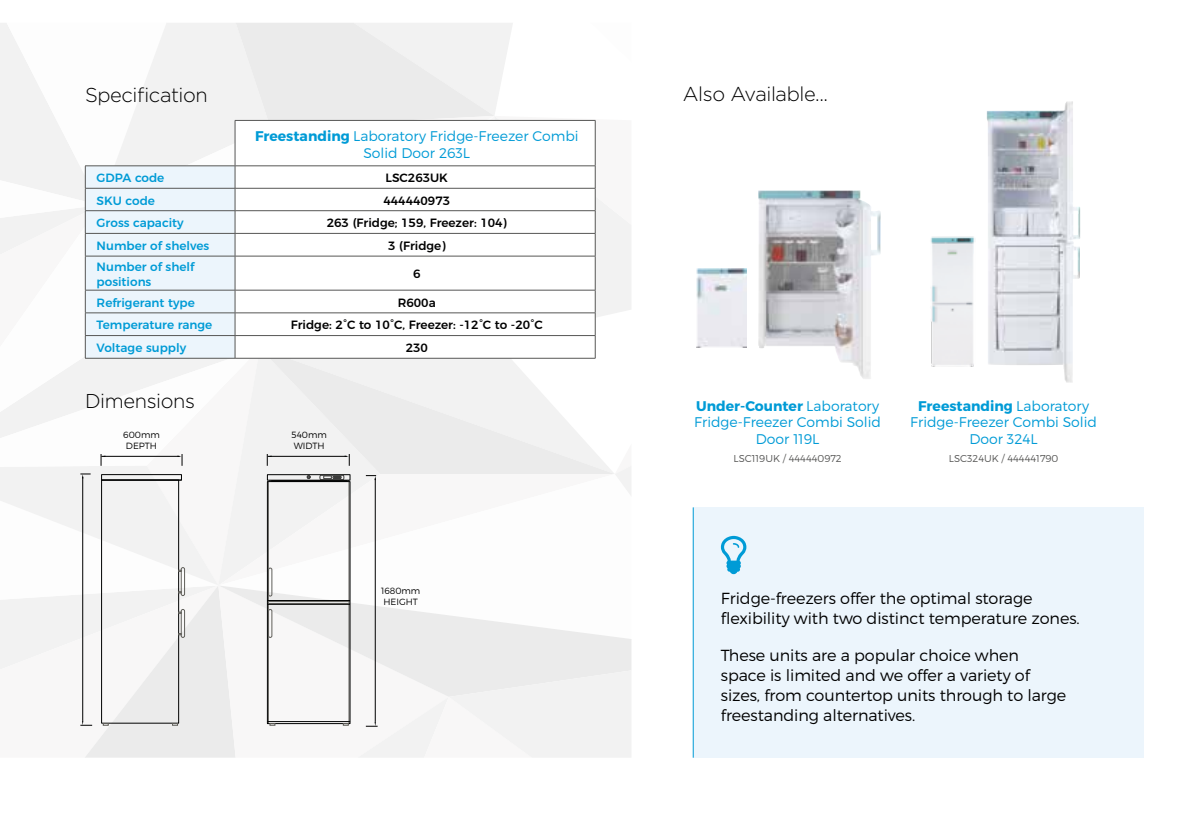
<style>
.page{position:relative;width:1191px;height:840px;background:#fff}
.page>*{position:absolute;margin:0;border:0;box-sizing:border-box;transform-origin:0 0}
.t1{font:300 20px "Gotham";letter-spacing:-.02em;color:#000}
.t2{font:300 16px/20px "Montserrat";letter-spacing:-.005em;color:#000}
.t3{font:300 14px/16.8px "Montserrat";color:#009bd6;text-align:center}
.t4{font:500 12px/14.4px "Montserrat";color:#009bd6}
.t5{font:500 12px "Montserrat";color:#000}
.t6{font:300 10px "Montserrat";color:#575756}
.t7{font:300 9px/10.8px "Montserrat";color:#000}
.s1{font-weight:700}
</style>
<div class="page">
<img style="left:758px;top:190px;width:122px;height:189px">
<img style="left:986px;top:101px;width:94px;height:281px">
<div style="left:693px;top:507px;width:450px;height:250px;background:#ecf5fc"></div>
<hr style="left:692px;top:507px;width:1px;height:250px;background:#009bd6">
<svg style="left:721px;top:535px;width:25px;height:39px"></svg>
<svg style="left:0;top:23px;width:631px;height:734px"></svg>
<hr style="left:267px;top:599px;width:83px;height:1px;background:#010202">
<hr style="left:267px;top:603px;width:83px;height:1px;background:#010202">
<img style="left:697px;top:268px;width:49px;height:79px">
<img style="left:931px;top:222px;width:63px;height:158px">
<p class="t1" style="left:85px;top:82px;width:124px">Specification</p>
<p class="t1" style="left:683px;top:81px;width:147px">Also Available...</p>
<p class="t3" style="left:255px;top:127px;width:325px"><span class="s1">Freestanding</span> Laboratory Fridge-Freezer Combi<br>Solid Door 263L</p>
<p class="t4" style="left:97px;top:170px;width:69px">GDPA code</p>
<p class="t5" style="left:385px;top:168px;width:64px">LSC263UK</p>
<p class="t4" style="left:97px;top:192px;width:60px">SKU code</p>
<p class="t5" style="left:383px;top:191px;width:68px">444440973</p>
<p class="t4" style="left:97px;top:215px;width:89px">Gross capacity</p>
<p class="t5" style="left:327px;top:213px;width:181px">263 (Fridge; 159, Freezer: 104)</p>
<p class="t4" style="left:97px;top:237px;width:114px">Number of shelves</p>
<p class="t5" style="left:388px;top:236px;width:59px">3 (Fridge)</p>
<p class="t4" style="left:97px;top:258px;width:99px">Number of shelf positions</p>
<p class="t5" style="left:413px;top:264px;width:9px">6</p>
<p class="t4" style="left:97px;top:294px;width:100px">Refrigerant type</p>
<p class="t5" style="left:398px;top:292px;width:39px">R600a</p>
<p class="t4" style="left:97px;top:317px;width:117px">Temperature range</p>
<p class="t5" style="left:291px;top:315px;width:253px">Fridge: 2°C to 10°C, Freezer: -12°C to -20°C</p>
<p class="t4" style="left:97px;top:339px;width:91px">Voltage supply</p>
<p class="t5" style="left:406px;top:338px;width:24px">230</p>
<p class="t1" style="left:85px;top:388px;width:111px">Dimensions</p>
<p class="t7" style="left:123px;top:429px;width:38px;text-align:center">600mm<br>DEPTH</p>
<p class="t7" style="left:292px;top:429px;width:37px">540mm<br>WIDTH</p>
<p class="t3" style="left:694px;top:396px;width:188px"><span class="s1">Under-Counter</span> Laboratory<br>Fridge-Freezer Combi Solid<br>Door 119L</p>
<p class="t6" style="left:733px;top:452px;width:110px">LSC119UK / 444440972</p>
<p class="t3" style="left:910px;top:396px;width:188px"><span class="s1">Freestanding</span> Laboratory<br>Fridge-Freezer Combi Solid<br>Door 324L</p>
<p class="t6" style="left:949px;top:452px;width:111px">LSC324UK / 444441790</p>
<p class="t7" style="left:381px;top:585px;width:41px">1680mm<br>HEIGHT</p>
<p class="t2" style="left:721px;top:587px;width:360px">Fridge-freezers offer the optimal storage flexibility with two distinct temperature zones.</p>
<p class="t2" style="left:721px;top:644px;width:347px">These units are a popular choice when space is limited and we offer a variety of sizes, from countertop units through to large freestanding alternatives.</p>
</div>
